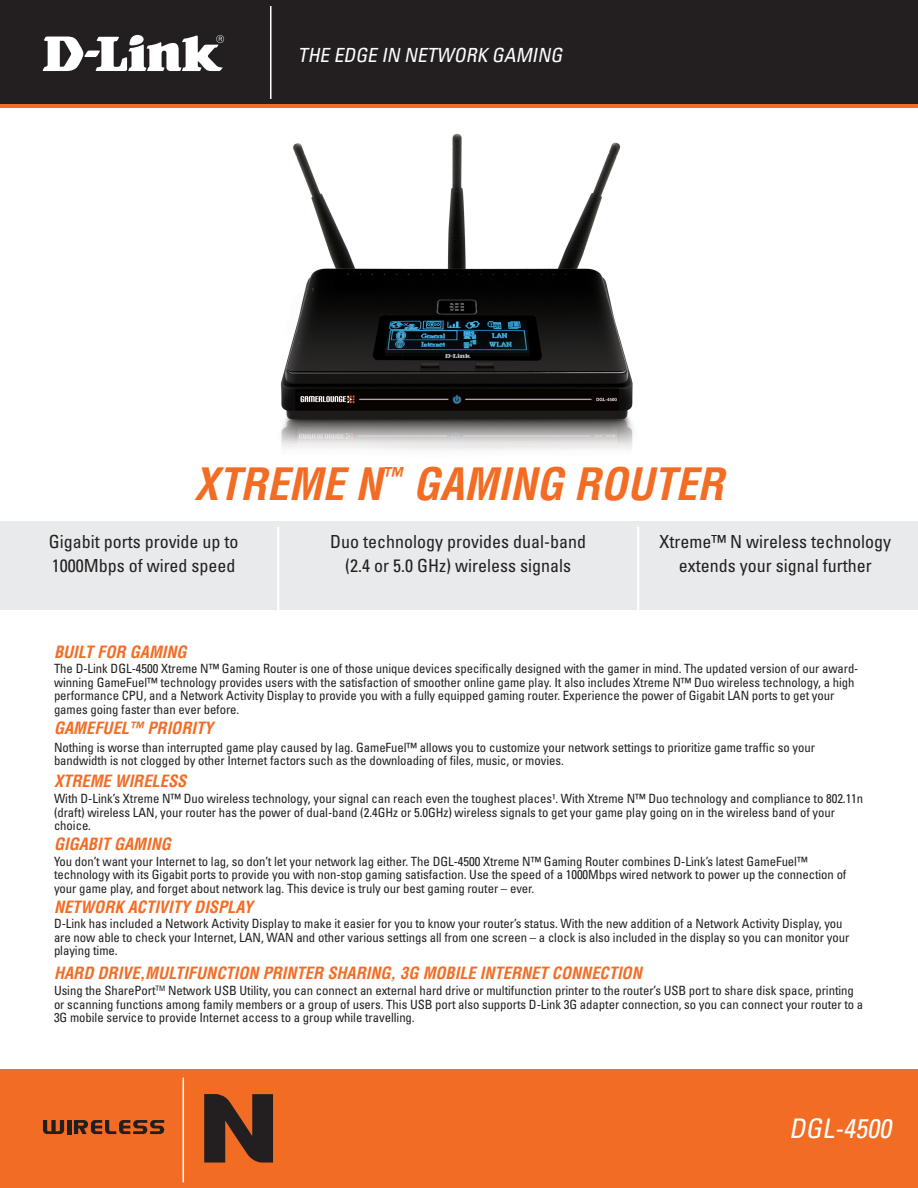
<style>
.page{position:relative;width:918px;height:1188px;background:#fff}
.page>*{position:absolute;margin:0;border:0;box-sizing:border-box;transform-origin:0 0}
.t1{font:italic 700 condensed 43.5px "Helvetica";color:#f36c24}
.t2{font:italic condensed 27px "Univers";color:#fff}
.t3{font:italic condensed 19.5px "Univers";color:#fff}
.t4{font:condensed 18px/24px "Univers";color:#231f20;text-align:center}
.t5{font:italic 700 condensed 16.5px "Helvetica";color:#f36c24}
.t6{font:italic 700 condensed 16.5px "Helvetica";color:#f36c25}
.t7{font:condensed 12.75px/13.5px "Univers";letter-spacing:-.005em;color:#231f20}
</style>
<div class="page">
<div style="left:0;top:1070px;width:918px;height:118px;background:#f36c24"></div>
<div style="left:0;top:0;width:918px;height:108px;background:linear-gradient(to right,#f36c24,#f36c24)"></div>
<div style="left:0;top:0;width:918px;height:103px;background:#231f20"></div>
<svg style="left:43px;top:35px;width:181px;height:36px"></svg>
<hr style="left:270px;top:6px;width:2px;height:93px;background:#fff">
<hr style="left:183px;top:1078px;width:1px;height:104px;background:#fff">
<svg style="left:204px;top:1094px;width:69px;height:69px"></svg>
<svg style="left:43px;top:1120px;width:21px;height:14px"></svg>
<hr style="left:67px;top:1120px;width:4px;height:14px;background:#231f20">
<svg style="left:74px;top:1120px;width:90px;height:14px"></svg>
<img style="left:280px;top:134px;width:353px;height:316px">
<div style="left:0;top:521px;width:918px;height:88px;background:#e8eaeb"></div>
<hr style="left:277px;top:527px;width:2px;height:202px;background:#fff">
<hr style="left:637px;top:527px;width:2px;height:202px;background:#fff">
<h3 class="t3" style="left:298px;top:43px;width:270px">THE EDGE IN NETWORK GAMING</h3>
<h1 class="t1" style="left:194px;top:457px;width:27px">XTREME</h1>
<h1 class="t1" style="left:355px;top:457px;width:370px">N<sup>™</sup> GAMING ROUTER</h1>
<h3 class="t4" style="left:49px;top:529px;width:191px;text-align:left">Gigabit ports provide up to<br>1000Mbps of wired speed</h3>
<h3 class="t4" style="left:660px;top:529px;width:233px">Xtreme™ N wireless technology extends your signal further</h3>
<h3 class="t4" style="left:330px;top:529px;width:257px">Duo technology provides dual-band (2.4 or 5.0 GHz) wireless signals</h3>
<p class="t6" style="left:54px;top:641px;width:134px">BUILT FOR GAMING</p>
<p class="t7" style="left:54px;top:662px;width:806px">The D-Link DGL-4500 Xtreme N™ Gaming Router is one of those unique devices specifically designed with the gamer in mind. The updated version of our award&shy;winning GameFuel™ technology provides users with the satisfaction of smoother online game play. It also includes Xtreme N™ Duo wireless technology, a high performance CPU, and a Network Activity Display to provide you with a fully equipped gaming router. Experience the power of Gigabit LAN ports to get your games going faster than ever before.</p>
<p class="t6" style="left:54px;top:718px;width:161px">GAMEFUEL™ PRIORITY</p>
<p class="t7" style="left:54px;top:740px;width:762px">Nothing is worse than interrupted game play caused by lag. GameFuel™ allows you to customize your network settings to prioritize game traffic so your bandwidth is not clogged by other Internet factors such as the downloading of files, music, or movies.</p>
<p class="t5" style="left:54px;top:771px;width:134px">XTREME WIRELESS</p>
<p class="t7" style="left:54px;top:792px;width:811px">With D-Link’s Xtreme N™ Duo wireless technology, your signal can reach even the toughest places¹. With Xtreme N™ Duo technology and compliance to 802.11n (draft) wireless LAN, your router has the power of dual-band (2.4GHz or 5.0GHz) wireless signals to get your game play going on in the wireless band of your choice.</p>
<p class="t5" style="left:54px;top:834px;width:118px">GIGABIT GAMING</p>
<p class="t7" style="left:54px;top:854px;width:794px">You don’t want your Internet to lag, so don’t let your network lag either. The DGL-4500 Xtreme N™ Gaming Router combines D-Link’s latest GameFuel™ technology with its Gigabit ports to provide you with non-stop gaming satisfaction. Use the speed of a 1000Mbps wired network to power up the connection of your game play, and forget about network lag. This device is truly our best gaming router – ever.</p>
<p class="t5" style="left:54px;top:896px;width:200px">NETWORK ACTIVITY DISPLAY</p>
<p class="t7" style="left:54px;top:917px;width:797px">D-Link has included a Network Activity Display to make it easier for you to know your router’s status. With the new addition of a Network Activity Display, you are now able to check your Internet, LAN, WAN and other various settings all from one screen – a clock is also included in the display so you can monitor your playing time.</p>
<p class="t5" style="left:54px;top:963px;width:589px">HARD DRIVE,MULTIFUNCTION PRINTER SHARING, 3G MOBILE INTERNET CONNECTION</p>
<p class="t7" style="left:54px;top:984px;width:811px">Using the SharePort<sup>TM</sup> Network USB Utility, you can connect an external hard drive or multifunction printer to the router’s USB port to share disk space, printing or scanning functions among family members or a group of users. This USB port also supports D-Link 3G adapter connection, so you can connect your router to a<br>3G mobile service to provide Internet access to a group while travelling.</p>
<h2 class="t2" style="left:789px;top:1111px;width:109px">DGL-4500</h2>
</div>
